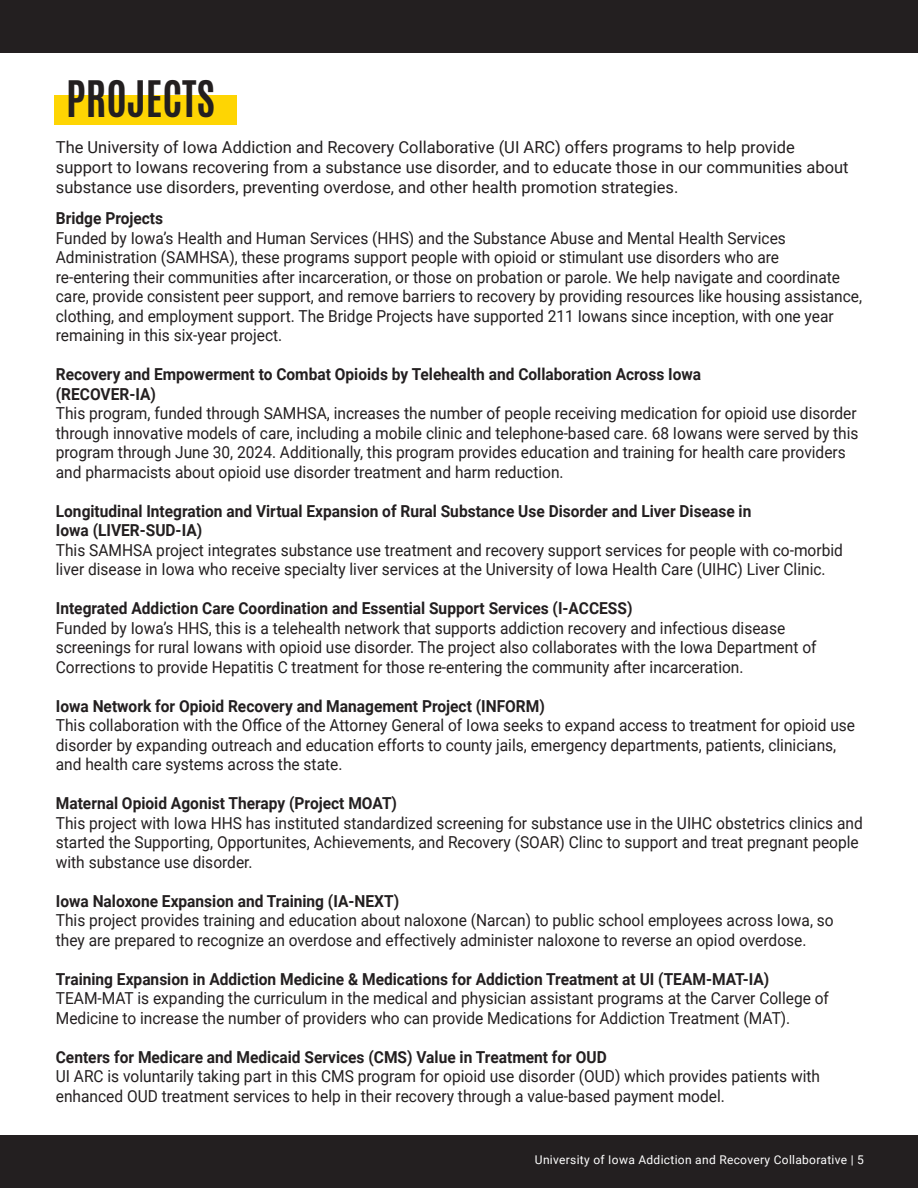
<style>
.page{position:relative;width:918px;height:1188px;background:#fff}
.page>*{position:absolute;margin:0;border:0;box-sizing:border-box;transform-origin:0 0}
.t1{font:700 42px "Antonio";color:#231f20}
.t2{font:16.5px/19.5px "Roboto";color:#231f20;scale:.94 1}
.t3{font:16.5px/19.6px "Roboto";color:#231f20}
.t4{font:12px "Roboto";letter-spacing:.025em;color:#fff}
.s1{font-weight:700}
</style>
<div class="page">
<div style="left:0;top:1135px;width:918px;height:53px;background:#231f20"></div>
<div style="left:1px;top:0;width:917px;height:52px;background:#231f20"></div>
<div style="left:54px;top:95px;width:183px;height:29px;background:#fed503"></div>
<p class="t1" style="left:66px;top:67px;width:150px">PROJECTS</p>
<p class="t3" style="left:56px;top:137px;width:794px">The University of Iowa Addiction and Recovery Collaborative (UI ARC) offers programs to help provide support to Iowans recovering from a substance use disorder, and to educate those in our communities about substance use disorders, preventing overdose, and other health promotion strategies.</p>
<p class="t2" style="left:56px;top:208px;width:859px"><span class="s1">Bridge Projects<br></span>Funded by Iowa’s Health and Human Services (HHS) and the Substance Abuse and Mental Health Services Administration (SAMHSA), these programs support people with opioid or stimulant use disorders who are<br>re-entering their communities after incarceration, or those on probation or parole. We help navigate and coordinate care, provide consistent peer support, and remove barriers to recovery by providing resources like housing assistance, clothing, and employment support. The Bridge Projects have supported 211 Iowans since inception, with one year remaining in this six-year project.</p>
<p class="t2" style="left:56px;top:364px;width:856px"><span class="s1">Recovery and Empowerment to Combat Opioids by Telehealth and Collaboration Across Iowa<br>(RECOVER-IA)<br></span>This program, funded through SAMHSA, increases the number of people receiving medication for opioid use disorder through innovative models of care, including a mobile clinic and telephone-based care. 68 Iowans were served by this program through June 30, 2024. Additionally, this program provides education and training for health care providers and pharmacists about opioid use disorder treatment and harm reduction.</p>
<p class="t2" style="left:56px;top:501px;width:839px"><span class="s1">Longitudinal Integration and Virtual Expansion of Rural Substance Use Disorder and Liver Disease in<br>Iowa (LIVER-SUD-IA)<br></span>This SAMHSA project integrates substance use treatment and recovery support services for people with co-morbid liver disease in Iowa who receive specialty liver services at the University of Iowa Health Care (UIHC) Liver Clinic.</p>
<p class="t2" style="left:56px;top:598px;width:811px"><span class="s1">Integrated Addiction Care Coordination and Essential Support Services (I-ACCESS)<br></span>Funded by Iowa’s HHS, this is a telehealth network that supports addiction recovery and infectious disease screenings for rural Iowans with opioid use disorder. The project also collaborates with the Iowa Department of Corrections to provide Hepatitis C treatment for those re-entering the community after incarceration.</p>
<p class="t2" style="left:56px;top:696px;width:852px"><span class="s1">Iowa Network for Opioid Recovery and Management Project (INFORM)<br></span>This collaboration with the Office of the Attorney General of Iowa seeks to expand access to treatment for opioid use disorder by expanding outreach and education efforts to county jails, emergency departments, patients, clinicians, and health care systems across the state.</p>
<p class="t2" style="left:56px;top:793px;width:860px"><span class="s1">Maternal Opioid Agonist Therapy (Project MOAT)<br></span>This project with Iowa HHS has instituted standardized screening for substance use in the UIHC obstetrics clinics and started the Supporting, Opportunites, Achievements, and Recovery (SOAR) Clinc to support and treat pregnant people with substance use disorder.</p>
<p class="t2" style="left:56px;top:891px;width:829px"><span class="s1">Iowa Naloxone Expansion and Training (IA-NEXT)<br></span>This project provides training and education about naloxone (Narcan) to public school employees across Iowa, so they are prepared to recognize an overdose and effectively administer naloxone to reverse an opiod overdose.</p>
<p class="t2" style="left:56px;top:969px;width:824px"><span class="s1">Training Expansion in Addiction Medicine &amp; Medications for Addiction Treatment at UI (TEAM-MAT-IA)<br></span>TEAM-MAT is expanding the curriculum in the medical and physician assistant programs at the Carver College of<br>Medicine to increase the number of providers who can provide Medications for Addiction Treatment (MAT).</p>
<p class="t2" style="left:56px;top:1047px;width:815px"><span class="s1">Centers for Medicare and Medicaid Services (CMS) Value in Treatment for OUD<br></span>UI ARC is voluntarily taking part in this CMS program for opioid use disorder (OUD) which provides patients with enhanced OUD treatment services to help in their recovery through a value-based payment model.</p>
<p class="t4" style="left:535px;top:1152px;width:331px">University of Iowa Addiction and Recovery Collaborative | 5</p>
</div>
